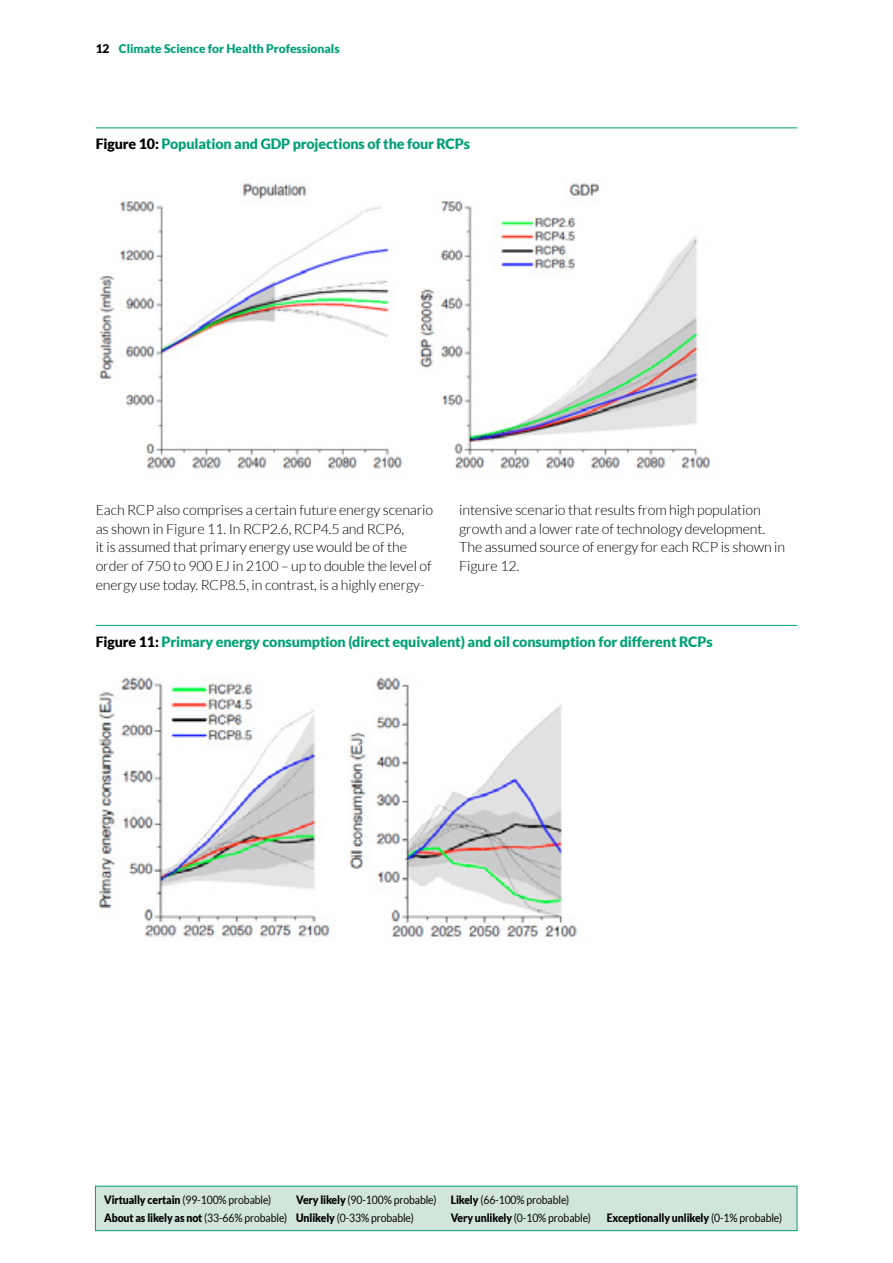
<style>
.page{position:relative;width:893px;height:1263px;background:#fff}
.page>*{position:absolute;margin:0;border:0;box-sizing:border-box;transform-origin:0 0}
.t1{font:300 14.25px/18.8px "Lato";letter-spacing:-.01em;color:#000}
.t2{font:900 14.25px "Lato";letter-spacing:-.01em;color:#00a175}
.t3{font:900 12px "Lato";color:#00a175}
.t4{font:11.55px/17.5px "Lato";letter-spacing:-.01em;color:#000;scale:.9 1}
.t5{font:900 11.55px "Lato";letter-spacing:-.01em;color:#000;scale:.9 1}
.s1{color:#000}
.s2{font-weight:900}
.s3{font-weight:400}
</style>
<div class="page">
<div style="left:95px;top:1186px;width:702px;height:44px;background:#d2e5db"></div>
<div style="left:95px;top:1186px;width:702px;height:45px;border:1px solid #00a175"></div>
<hr style="left:96px;top:128px;width:701px;height:1px;background:#00a175">
<img style="left:97px;top:181px;width:614px;height:288px">
<hr style="left:96px;top:625px;width:701px;height:1px;background:#00a175">
<img style="left:96px;top:676px;width:481px;height:265px">
<p class="t3" style="left:96px;top:42px;width:245px"><span class="s1">12</span> Climate Science for Health Professionals</p>
<p class="t2" style="left:96px;top:136px;width:376px"><span class="s1">Figure 10:</span> Population and GDP projections of the four RCPs</p>
<p class="t1" style="left:96px;top:500px;width:339px">Each RCP also comprises a certain future energy scenario as shown in Figure 11. In RCP2.6, RCP4.5 and RCP6,<br>it is assumed that primary energy use would be of the order of 750 to 900 EJ in 2100 – up to double the level of energy use today. RCP8.5, in contrast, is a highly energy-</p>
<p class="t1" style="left:459px;top:500px;width:327px">intensive scenario that results from high population growth and a lower rate of technology development.<br>The assumed source of energy for each RCP is shown in Figure 12.</p>
<p class="t2" style="left:96px;top:633px;width:618px"><span class="s1">Figure 11:</span> Primary energy consumption (direct equivalent) and oil consumption for different RCPs</p>
<p class="t4" style="left:104px;top:1191px;width:187px"><span class="s2">Virtually certain</span> (99-100% probable)</p>
<p class="t4" style="left:104px;top:1191px;width:518px;text-indent:192px"><span class="s2">Very likely</span> (90-100% probable) <span class="s2">Likely</span> (66-100% probable)<br><span class="s2">About as likely as not</span> (33-66% probable) <span class="s2">Unlikely</span> (0-33% probable)</p>
<p class="t4" style="left:451px;top:1208px;width:157px"><span class="s2">Very unlikely</span> (0-10% probable)</p>
<p class="t5" style="left:607px;top:1211px;width:196px">Exceptionally unlikely <span class="s3">(0-1% probable)</span></p>
</div>
